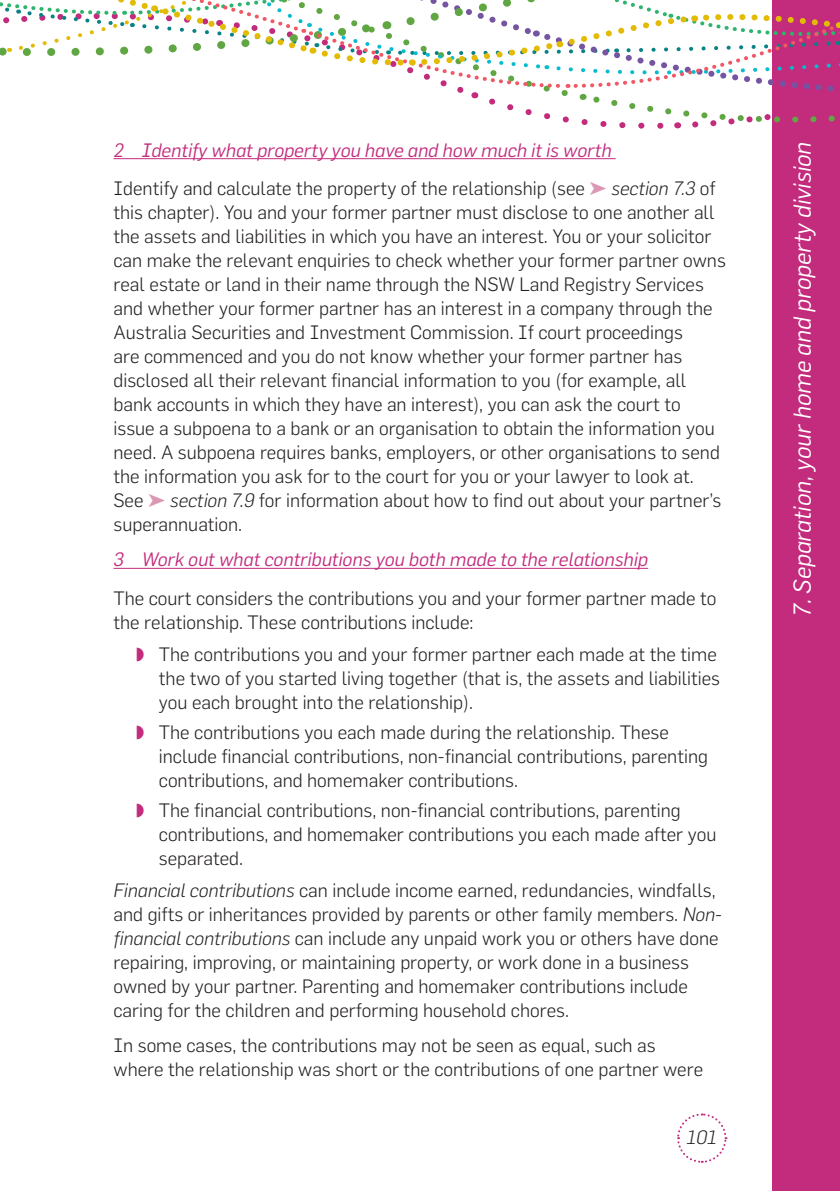
<style>
.page{position:relative;width:840px;height:1191px;background:#fff}
.page>*{position:absolute;margin:0;border:0;box-sizing:border-box;transform-origin:0 0}
.t1{font:italic 24px "Flama";color:#fff}
.t2{font:300 19px/24px "Flama";color:#231f20}
.t3{font:italic 19px "Flama";color:#c32b7d}
.t4{font:italic 300 19px "Flama";color:#231f20}
.s1{font-weight:400;font-style:italic;color:#c32b7d}
.s2{color:#dc97b4}
.s3{font-style:italic}
.s4{color:#c32b7d}
</style>
<div class="page">
<div style="left:771px;top:0;width:68px;height:1191px;background:#c32b7d"></div>
<svg style="left:0;top:0;width:840px;height:131px"></svg>
<svg style="left:677px;top:1113px;width:50px;height:50px"></svg>
<hr style="left:113px;top:158px;width:502px;height:1px;background:#c32b7d">
<hr style="left:113px;top:568px;width:534px;height:1px;background:#c32b7d">
<p class="t2" style="left:113px;top:131px;width:603px;line-height:38.2px"><span class="s1">2 Identify what property you have and how much it is worth<br></span>Identify and calculate the property of the relationship (see <span class="s2">➤</span> <span class="s3">section 7.3</span> of</p>
<p class="t2" style="left:113px;top:200px;width:613px">this chapter). You and your former partner must disclose to one another all the assets and liabilities in which you have an interest. You or your solicitor can make the relevant enquiries to check whether your former partner owns real estate or land in their name through the NSW Land Registry Services and whether your former partner has an interest in a company through the Australia Securities and Investment Commission. If court proceedings<br>are commenced and you do not know whether your former partner has disclosed all their relevant financial information to you (for example, all bank accounts in which they have an interest), you can ask the court to issue a subpoena to a bank or an organisation to obtain the information you need. A subpoena requires banks, employers, or other organisations to send the information you ask for to the court for you or your lawyer to look at.<br>See <span class="s2">➤</span> <span class="s3">section 7.9</span> for information about how to find out about your partner’s superannuation.</p>
<p class="t3" style="left:113px;top:548px;width:536px">3 Work out what contributions you both made to the relationship</p>
<p class="t2" style="left:113px;top:585px;width:604px">The court considers the contributions you and your former partner made to the relationship. These contributions include:</p>
<p class="t2" style="left:159px;top:642px;width:562px;text-indent:-23px"><span class="s4">◗</span> The contributions you and your former partner each made at the time the two of you started living together (that is, the assets and liabilities you each brought into the relationship).</p>
<p class="t2" style="left:159px;top:720px;width:550px;text-indent:-23px"><span class="s4">◗</span> The contributions you each made during the relationship. These include financial contributions, non-financial contributions, parenting contributions, and homemaker contributions.</p>
<p class="t2" style="left:159px;top:797px;width:558px;text-indent:-23px"><span class="s4">◗</span> The financial contributions, non-financial contributions, parenting contributions, and homemaker contributions you each made after you separated.</p>
<p class="t2" style="left:113px;top:878px;width:609px"><span class="s3">Financial contributions</span> can include income earned, redundancies, windfalls, and gifts or inheritances provided by parents or other family members. <span class="s3">Non&shy;financial contributions</span> can include any unpaid work you or others have done repairing, improving, or maintaining property, or work done in a business owned by your partner. Parenting and homemaker contributions include caring for the children and performing household chores.</p>
<p class="t2" style="left:113px;top:1033px;width:591px">In some cases, the contributions may not be seen as equal, such as where the relationship was short or the contributions of one partner were</p>
<p class="t4" style="left:686px;top:1125px;width:32px">101</p>
<p class="t1" style="left:787px;top:617px;width:476px;rotate:-90deg">7. Separation, your home and property division</p>
</div>
